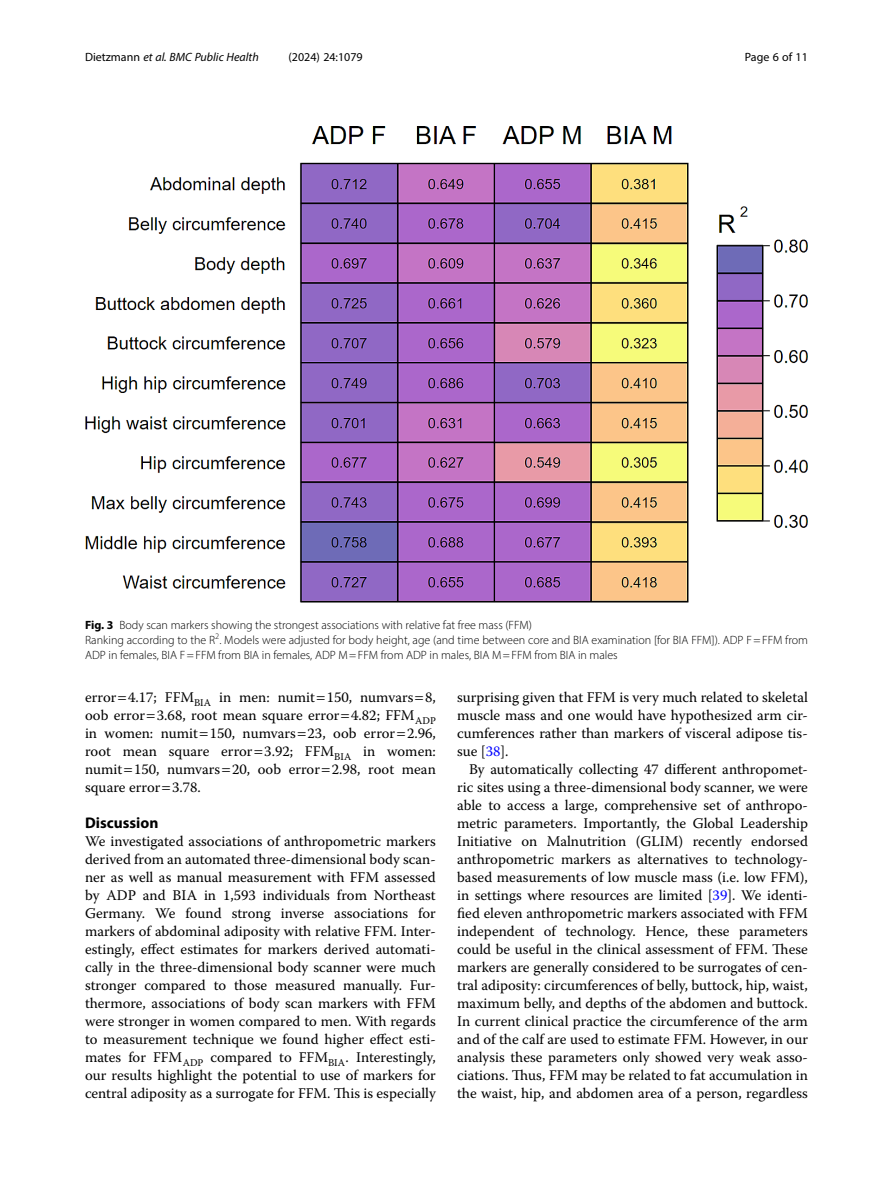
<style>
.page{position:relative;width:893px;height:1191px;background:#fff}
.page>*{position:absolute;margin:0;border:0;box-sizing:border-box;transform-origin:0 0}
.Head_1{font:700 15.45px "Myriad Pro";color:#000}
.Body_Text_Indent{font:14.7px/18px "Warnock Pro";color:#000;text-align:justify}
.Body_Text{font:14.7px/18px "Warnock Pro";color:#000;text-align:justify}
.Figure_Caption{font:300 12px/15px "Myriad Pro";color:#000}
.t1{font:italic 12px "Myriad Pro";color:#000}
.t2{font:12px "Myriad Pro";color:#000}
.s1{font-style:normal}
.s2{font-weight:700}
.s3{color:#00f}
</style>
<div class="page">
<img style="left:85px;top:126px;width:723px;height:476px">
<p class="t1" style="left:85px;top:50px;width:175px"><span class="s1">Dietzmann</span> et al. BMC Public Health</p>
<p class="t2" style="left:289px;top:50px;width:76px">(2024) 24:1079</p>
<p class="t2" style="left:745px;top:50px;width:65px">Page 6 of 11</p>
<p class="Figure_Caption" style="left:85px;top:617px;width:448px"><span class="s2">Fig. 3</span> Body scan markers showing the strongest associations with relative fat free mass (FFM)</p>
<p class="Figure_Caption" style="left:85px;top:632px;width:724px">Ranking according to the R<sup>2</sup>. Models were adjusted for body height, age (and time between core and BIA examination [for BIA FFM]). ADP F=FFM from<br>ADP in females, BIA F=FFM from BIA in females, ADP M=FFM from ADP in males, BIA M=FFM from BIA in males</p>
<p class="Body_Text_Indent" style="left:85px;top:688px;width:352px">error 4.17; FFM<sub>BIA</sub> in men: numit 150, numvars 8, oob error 3.68, root mean square error 4.82; FFM<sub>ADP </sub>in women: numit 150, numvars 23, oob error 2.96, root mean square error 3.92; FFM<sub>BIA</sub> in women: numit 150, numvars 20, oob error 2.98, root mean square error 3.78.</p>
<p class="Head_1" style="left:85px;top:813px;width:75px">Discussion</p>
<p class="Body_Text" style="left:85px;top:832px;width:352px">We investigated associations of anthropometric markers derived from an automated three-dimensional body scan&shy;ner as well as manual measurement with FFM assessed by ADP and BIA in 1,593 individuals from Northeast Germany. We found strong inverse associations for markers of abdominal adiposity with relative FFM. Inter&shy;estingly, effect estimates for markers derived automati&shy;cally in the three-dimensional body scanner were much stronger compared to those measured manually. Fur&shy;thermore, associations of body scan markers with FFM were stronger in women compared to men. With regards to measurement technique we found higher effect esti&shy;mates for FFM<sub>ADP</sub> compared to FFM<sub>BIA</sub>. Interestingly, our results highlight the potential to use of markers for central adiposity as a surrogate for FFM. This is especially</p>
<p class="Body_Text" style="left:457px;top:688px;width:352px">surprising given that FFM is very much related to skeletal muscle mass and one would have hypothesized arm cir&shy;cumferences rather than markers of visceral adipose tis&shy;sue [<span class="s3">38</span>].</p>
<p class="Body_Text_Indent" style="left:457px;top:760px;width:352px;text-indent:12px">By automatically collecting 47 different anthropomet&shy;ric sites using a three-dimensional body scanner, we were able to access a large, comprehensive set of anthropo&shy;metric parameters. Importantly, the Global Leadership Initiative on Malnutrition (GLIM) recently endorsed anthropometric markers as alternatives to technology&shy;based measurements of low muscle mass (i.e. low FFM), in settings where resources are limited [<span class="s3">39</span>]. We identi&shy;fied eleven anthropometric markers associated with FFM independent of technology. Hence, these parameters could be useful in the clinical assessment of FFM. These markers are generally considered to be surrogates of cen&shy;tral adiposity: circumferences of belly, buttock, hip, waist, maximum belly, and depths of the abdomen and buttock.<br>In current clinical practice the circumference of the arm and of the calf are used to estimate FFM. However, in our analysis these parameters only showed very weak asso&shy;ciations. Thus, FFM may be related to fat accumulation in the waist, hip, and abdomen area of a person, regardless</p>
</div>
